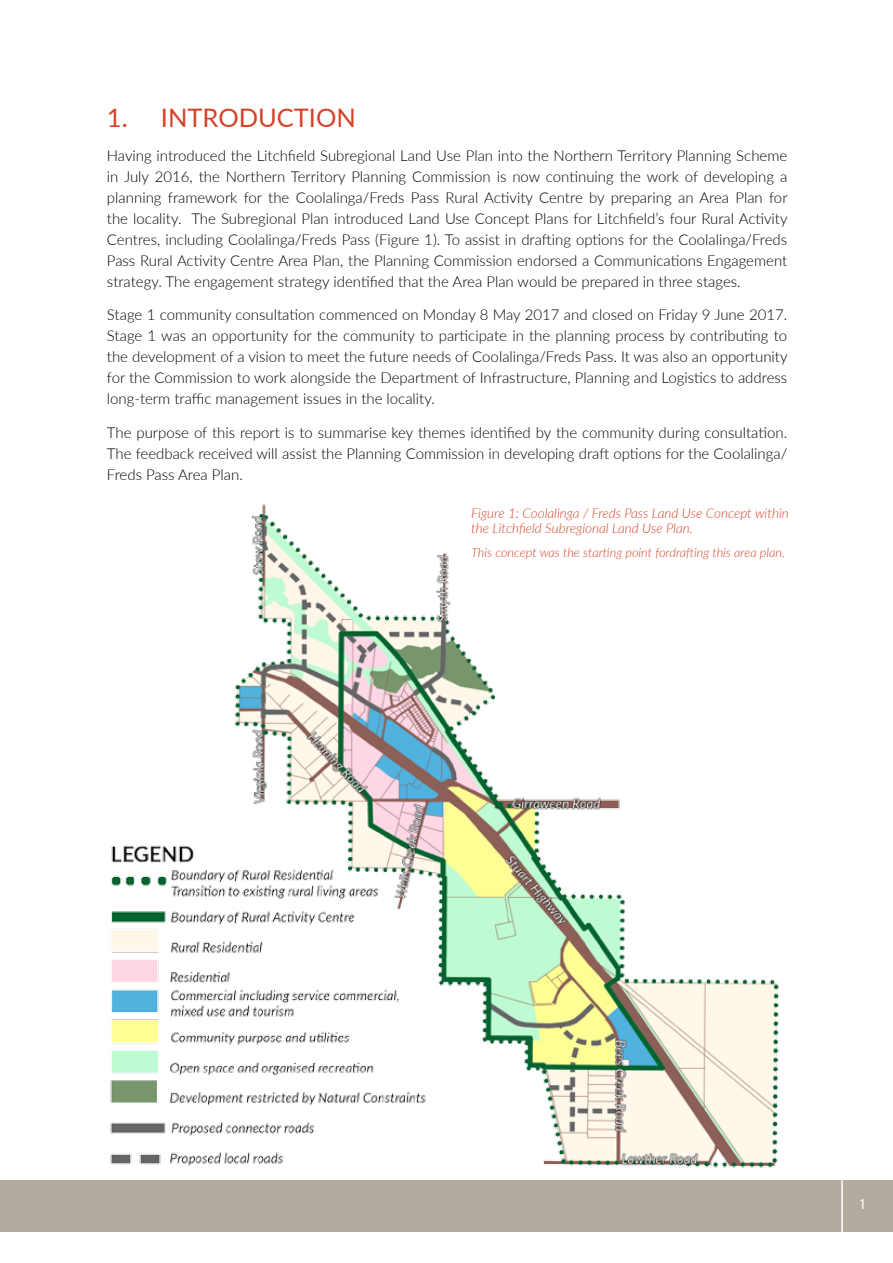
<style>
.page{position:relative;width:893px;height:1263px;background:#fff}
.page>*{position:absolute;margin:0;border:0;box-sizing:border-box;transform-origin:0 0}
.t1{font:25.5px "Lato";color:#d74127}
.t2{font:300 15px/21px "Lato";color:#000;text-align:justify}
.t3{font:15px "Myriad Pro";color:#fff}
.t4{font:italic 300 13.5px/15px "Lato";color:#d74127}
.t5{font:italic 300 12.75px "Lato";color:#d74127}
</style>
<div class="page">
<img style="left:234px;top:504px;width:546px;height:664px">
<img style="left:110px;top:840px;width:334px;height:328px">
<div style="left:0;top:1180px;width:893px;height:51px;background:#b2aa9f"></div>
<hr style="left:841px;top:1176px;width:2px;height:61px;background:#fff">
<h1 class="t1" style="left:107px;top:99px;width:251px">1. INTRODUCTION</h1>
<p class="t2" style="left:107px;top:144px;width:682px">Having introduced the Litchfield Subregional Land Use Plan into the Northern Territory Planning Scheme in July 2016, the Northern Territory Planning Commission is now continuing the work of developing a planning framework for the Coolalinga/Freds Pass Rural Activity Centre by preparing an Area Plan for the locality. The Subregional Plan introduced Land Use Concept Plans for Litchfield’s four Rural Activity Centres, including Coolalinga/Freds Pass (Figure 1). To assist in drafting options for the Coolalinga/Freds Pass Rural Activity Centre Area Plan, the Planning Commission endorsed a Communications Engagement strategy. The engagement strategy identified that the Area Plan would be prepared in three stages.</p>
<p class="t2" style="left:107px;top:304px;width:682px">Stage 1 community consultation commenced on Monday 8 May 2017 and closed on Friday 9 June 2017.<br>Stage 1 was an opportunity for the community to participate in the planning process by contributing to the development of a vision to meet the future needs of Coolalinga/Freds Pass. It was also an opportunity for the Commission to work alongside the Department of Infrastructure, Planning and Logistics to address long-term traffic management issues in the locality.</p>
<p class="t2" style="left:107px;top:422px;width:682px">The purpose of this report is to summarise key themes identified by the community during consultation.<br>The feedback received will assist the Planning Commission in developing draft options for the Coolalinga/ Freds Pass Area Plan.</p>
<p class="t4" style="left:471px;top:505px;width:319px">Figure 1: Coolalinga / Freds Pass Land Use Concept within the Litchfield Subregional Land Use Plan.</p>
<p class="t5" style="left:471px;top:543px;width:315px">This concept was the starting point fordrafting this area plan.</p>
<p class="t3" style="left:859px;top:1195px;width:9px">1</p>
</div>
